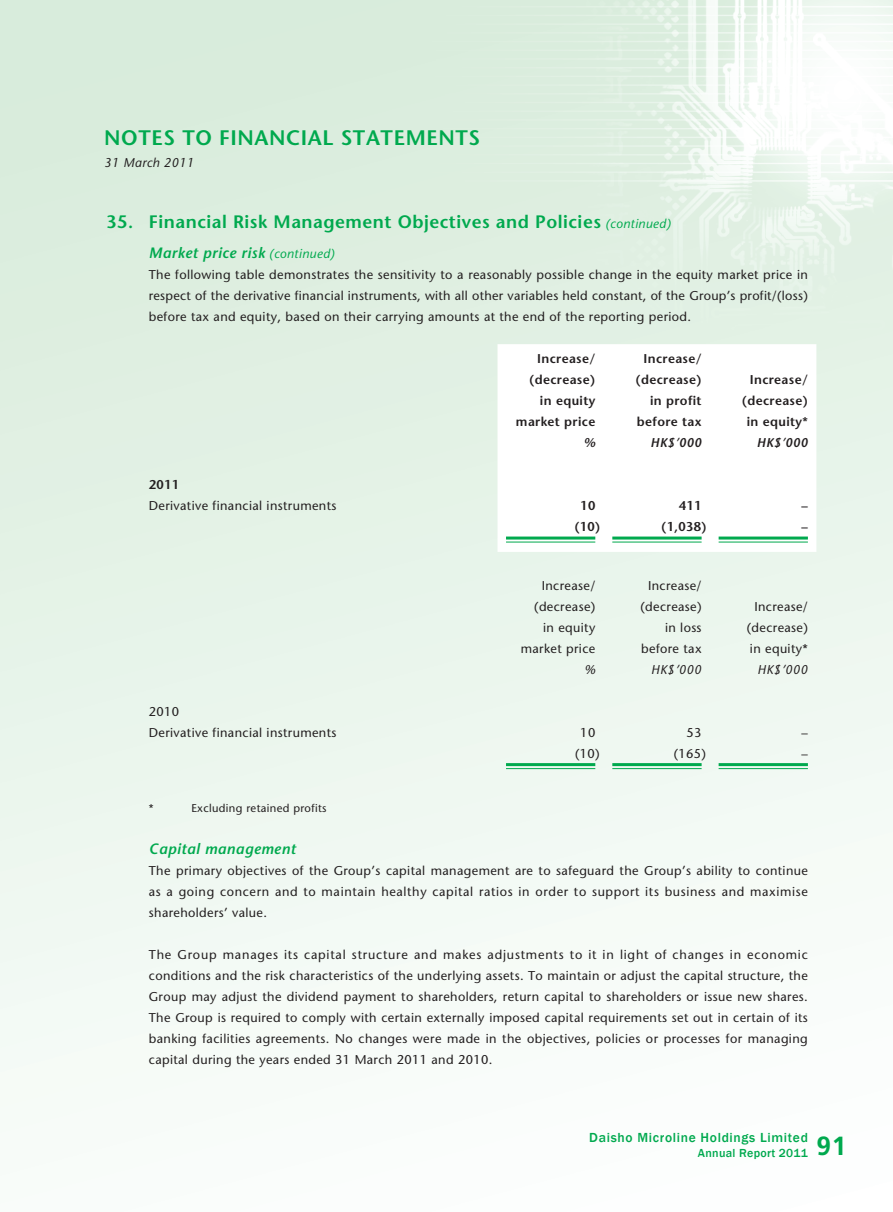
<style>
.page{position:relative;width:893px;height:1212px;background:#fff}
.page>*{position:absolute;margin:0;border:0;box-sizing:border-box;transform-origin:0 0}
.t1{font:600 21px "Stone Sans Std";letter-spacing:.03em;color:#00a94e}
.t2{font:600 18px "Stone Sans Std";letter-spacing:.03em;color:#00a94e}
.t3{font:italic 600 15px "Stone Sans Std";letter-spacing:.03em;color:#00a94e}
.t4{font:500 13.5px "Franklin Gothic";letter-spacing:.05em;color:#00a94e}
.t5{font:500 12.75px/21px "Stone Sans Std";letter-spacing:.03em;color:#231f20;text-align:justify}
.t6{font:600 12.75px/21px "Stone Sans Std";letter-spacing:.03em;color:#231f20;text-align:right}
.t7{font:italic 500 12.75px "Stone Sans Std";letter-spacing:.03em;color:#231f20}
.t8{font:italic 600 12.75px "Stone Sans Std";letter-spacing:.03em;color:#231f20}
.t9{font:500 12px "Franklin Gothic";letter-spacing:.025em;color:#00a94e}
.t10{font:500 11.25px "Stone Sans Std";letter-spacing:.03em;color:#231f20}
.s1{font-weight:500;font-style:italic;font-size:12.75px}
.s2{font-weight:500;font-size:12.75px}
</style>
<div class="page">
<svg style="left:498px;top:344px;width:318px;height:199px"></svg>
<hr style="left:506px;top:537px;width:89px;height:3px;background:#00a94e">
<hr style="left:506px;top:542px;width:89px;height:1px;background:#00a94e">
<hr style="left:612px;top:537px;width:90px;height:3px;background:#00a94e">
<hr style="left:612px;top:542px;width:90px;height:1px;background:#00a94e">
<hr style="left:719px;top:537px;width:89px;height:3px;background:#00a94e">
<hr style="left:719px;top:542px;width:89px;height:1px;background:#00a94e">
<hr style="left:506px;top:763px;width:89px;height:3px;background:#00a94e">
<hr style="left:506px;top:768px;width:89px;height:1px;background:#00a94e">
<hr style="left:612px;top:763px;width:90px;height:3px;background:#00a94e">
<hr style="left:612px;top:768px;width:90px;height:1px;background:#00a94e">
<hr style="left:719px;top:763px;width:89px;height:3px;background:#00a94e">
<hr style="left:719px;top:768px;width:89px;height:1px;background:#00a94e">
<h1 class="t1" style="left:104px;top:129px;width:377px">NOTES TO FINANCIAL STATEMENTS</h1>
<p class="t7" style="left:104px;top:158px;width:92px">31 March 2011</p>
<h2 class="t2" style="left:106px;top:214px;width:566px">35. Financial Risk Management Objectives and Policies <span class="s1">(continued)</span></h2>
<p class="t3" style="left:149px;top:246px;width:187px">Market price risk <span class="s2">(continued)</span></p>
<p class="t5" style="left:149px;top:265px;width:661px">The following table demonstrates the sensitivity to a reasonably possible change in the equity market price in respect of the derivative financial instruments, with all other variables held constant, of the Group’s profit/(loss) before tax and equity, based on their carrying amounts at the end of the reporting period.</p>
<p class="t6" style="left:516px;top:349px;width:81px">Increase/ (decrease) in equity market price</p>
<p class="t6" style="left:636px;top:349px;width:68px">Increase/ (decrease) in profit before tax</p>
<p class="t6" style="left:742px;top:370px;width:68px">Increase/ (decrease) in equity*</p>
<p class="t8" style="left:584px;top:437px;width:13px">%</p>
<p class="t8" style="left:651px;top:437px;width:52px">HK$’000</p>
<p class="t8" style="left:757px;top:437px;width:52px">HK$’000</p>
<p class="t6" style="left:149px;top:475px;width:32px">2011</p>
<p class="t5" style="left:149px;top:496px;width:189px">Derivative financial instruments</p>
<p class="t6" style="left:580px;top:496px;width:17px">10</p>
<p class="t6" style="left:679px;top:496px;width:24px">411</p>
<p class="t6" style="left:802px;top:496px;width:8px">–</p>
<p class="t6" style="left:574px;top:517px;width:28px">(10)</p>
<p class="t6" style="left:661px;top:517px;width:47px">(1,038)</p>
<p class="t6" style="left:802px;top:517px;width:8px">–</p>
<p class="t5" style="left:521px;top:576px;width:76px;text-align:right">Increase/ (decrease) in equity market price</p>
<p class="t5" style="left:640px;top:576px;width:63px;text-align:right">Increase/ (decrease) in loss before tax</p>
<p class="t5" style="left:747px;top:597px;width:63px;text-align:center">Increase/ (decrease) in equity*</p>
<p class="t5" style="left:149px;top:702px;width:189px">2010<br>Derivative financial instruments</p>
<p class="t7" style="left:585px;top:664px;width:12px">%</p>
<p class="t7" style="left:651px;top:664px;width:52px">HK$’000</p>
<p class="t7" style="left:758px;top:664px;width:52px">HK$’000</p>
<p class="t5" style="left:580px;top:723px;width:17px">10</p>
<p class="t5" style="left:687px;top:723px;width:17px">53</p>
<p class="t5" style="left:802px;top:723px;width:8px">–</p>
<p class="t5" style="left:575px;top:744px;width:26px">(10)</p>
<p class="t5" style="left:674px;top:744px;width:34px">(165)</p>
<p class="t5" style="left:802px;top:744px;width:8px">–</p>
<p class="t10" style="left:149px;top:803px;width:6px">*</p>
<p class="t10" style="left:191px;top:803px;width:137px">Excluding retained profits</p>
<p class="t3" style="left:149px;top:842px;width:148px">Capital management</p>
<p class="t5" style="left:149px;top:861px;width:661px">The primary objectives of the Group’s capital management are to safeguard the Group’s ability to continue as a going concern and to maintain healthy capital ratios in order to support its business and maximise shareholders’ value.</p>
<p class="t5" style="left:149px;top:945px;width:661px">The Group manages its capital structure and makes adjustments to it in light of changes in economic conditions and the risk characteristics of the underlying assets. To maintain or adjust the capital structure, the Group may adjust the dividend payment to shareholders, return capital to shareholders or issue new shares.<br>The Group is required to comply with certain externally imposed capital requirements set out in certain of its banking facilities agreements. No changes were made in the objectives, policies or processes for managing capital during the years ended 31 March 2011 and 2010.</p>
<p class="t4" style="left:589px;top:1130px;width:220px">Daisho Microline Holdings Limited</p>
<p class="t9" style="left:698px;top:1146px;width:150px">Annual Report 2011 <sup>91</sup></p>
</div>
